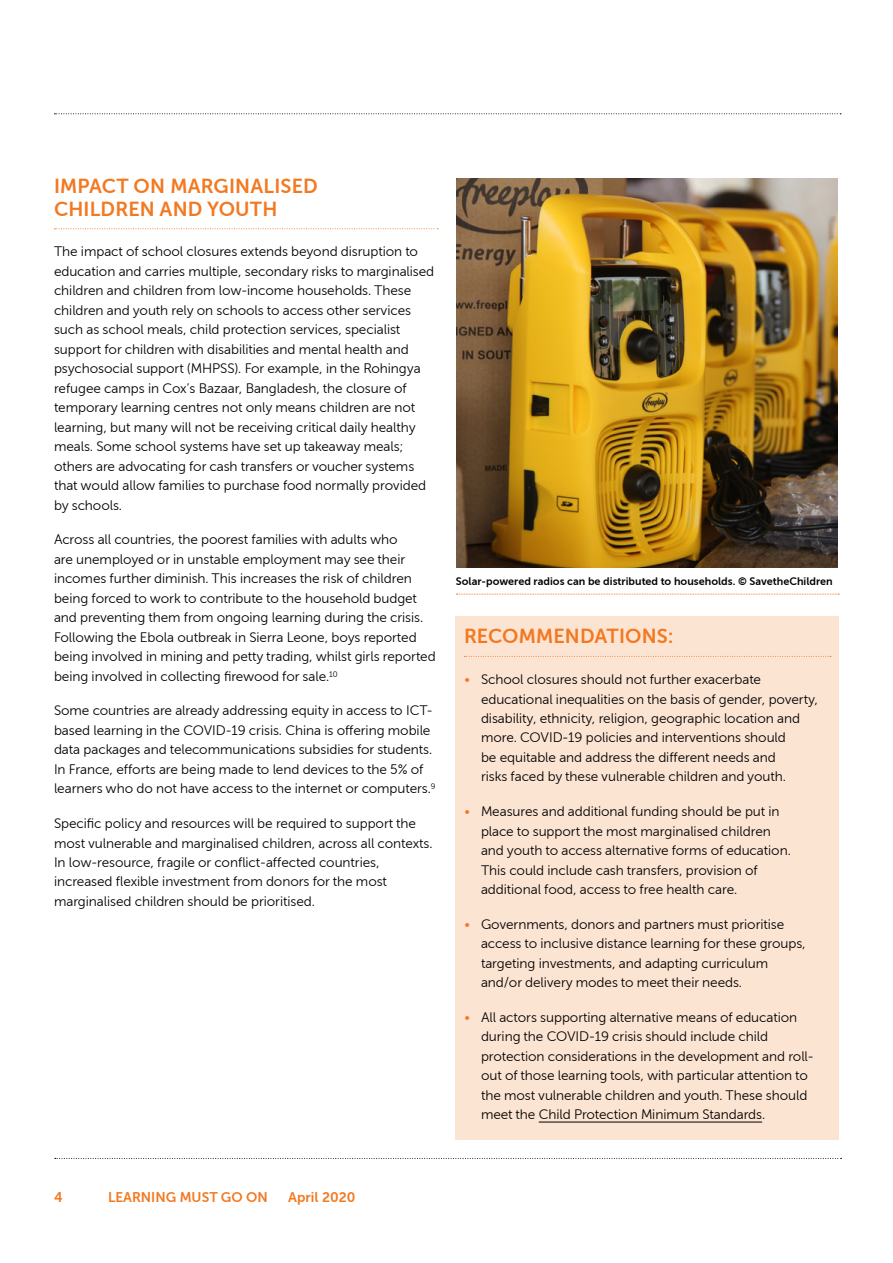
<style>
.page{position:relative;width:893px;height:1263px;background:#fff}
.page>*{position:absolute;margin:0;border:0;box-sizing:border-box;transform-origin:0 0}
.t1{font:19.5px/22.5px "Museo Sans Cyrl 700";letter-spacing:.01em;color:#f27921}
.t2{font:13.5px "Museo Sans Cyrl 700";color:#f27921}
.t3{font:13.2px/19.5px "Museo Sans Cyrl 300";letter-spacing:-.005em;color:#000}
.t4{font:10.5px "Museo Sans Cyrl 700";color:#000}
.s1{color:#f27921}
</style>
<div class="page">
<svg style="left:54px;top:113px;width:787px;height:1px"></svg>
<svg style="left:55px;top:1158px;width:787px;height:1px"></svg>
<svg style="left:54px;top:228px;width:384px;height:1px"></svg>
<img style="left:456px;top:179px;width:382px;height:389px">
<svg style="left:456px;top:594px;width:383px;height:1px"></svg>
<div style="left:455px;top:616px;width:384px;height:524px;background:#fce4d3"></div>
<svg style="left:464px;top:656px;width:367px;height:1px"></svg>
<hr style="left:539px;top:1122px;width:223px;height:1px;background:#000">
<h1 class="t1" style="left:54px;top:175px;width:265px">IMPACT ON MARGINALISED<br>CHILDREN AND YOUTH</h1>
<p class="t3" style="left:54px;top:242px;width:382px">The impact of school closures extends beyond disruption to education and carries multiple, secondary risks to marginalised children and children from low-income households. These children and youth rely on schools to access other services such as school meals, child protection services, specialist support for children with disabilities and mental health and psychosocial support (MHPSS). For example, in the Rohingya refugee camps in Cox’s Bazaar, Bangladesh, the closure of temporary learning centres not only means children are not learning, but many will not be receiving critical daily healthy meals. Some school systems have set up takeaway meals; others are advocating for cash transfers or voucher systems that would allow families to purchase food normally provided by schools.</p>
<p class="t3" style="left:54px;top:530px;width:383px">Across all countries, the poorest families with adults who<br>are unemployed or in unstable employment may see their incomes further diminish. This increases the risk of children being forced to work to contribute to the household budget and preventing them from ongoing learning during the crisis.<br>Following the Ebola outbreak in Sierra Leone, boys reported being involved in mining and petty trading, whilst girls reported being involved in collecting firewood for sale.<sup>10</sup></p>
<p class="t3" style="left:54px;top:701px;width:383px">Some countries are already addressing equity in access to ICT&shy;based learning in the COVID-19 crisis. China is offering mobile data packages and telecommunications subsidies for students.<br>In France, efforts are being made to lend devices to the 5% of learners who do not have access to the internet or computers.<sup>9</sup></p>
<p class="t3" style="left:54px;top:814px;width:380px">Specific policy and resources will be required to support the most vulnerable and marginalised children, across all contexts.<br>In low-resource, fragile or conflict-affected countries, increased flexible investment from donors for the most marginalised children should be prioritised.</p>
<p class="t4" style="left:456px;top:575px;width:378px">Solar-powered radios can be distributed to households. © SavetheChildren</p>
<h1 class="t1" style="left:464px;top:625px;width:211px">RECOMMENDATIONS:</h1>
<p class="t3" style="left:481px;top:670px;width:339px;text-indent:-17px"><span class="s1">•</span> School closures should not further exacerbate educational inequalities on the basis of gender, poverty, disability, ethnicity, religion, geographic location and more. COVID-19 policies and interventions should<br>be equitable and address the different needs and<br>risks faced by these vulnerable children and youth.</p>
<p class="t3" style="left:481px;top:802px;width:311px;text-indent:-17px"><span class="s1">•</span> Measures and additional funding should be put in place to support the most marginalised children and youth to access alternative forms of education.<br>This could include cash transfers, provision of additional food, access to free health care.</p>
<p class="t3" style="left:481px;top:914px;width:326px;text-indent:-17px"><span class="s1">•</span> Governments, donors and partners must prioritise access to inclusive distance learning for these groups, targeting investments, and adapting curriculum and/or delivery modes to meet their needs.</p>
<p class="t3" style="left:481px;top:1007px;width:334px;text-indent:-17px"><span class="s1">•</span> All actors supporting alternative means of education during the COVID-19 crisis should include child protection considerations in the development and roll&shy;out of those learning tools, with particular attention to the most vulnerable children and youth. These should meet the Child Protection Minimum Standards.</p>
<p class="t2" style="left:54px;top:1190px;width:10px">4</p>
<p class="t2" style="left:108px;top:1190px;width:161px">LEARNING MUST GO ON</p>
<p class="t2" style="left:288px;top:1190px;width:69px">April 2020</p>
</div>
